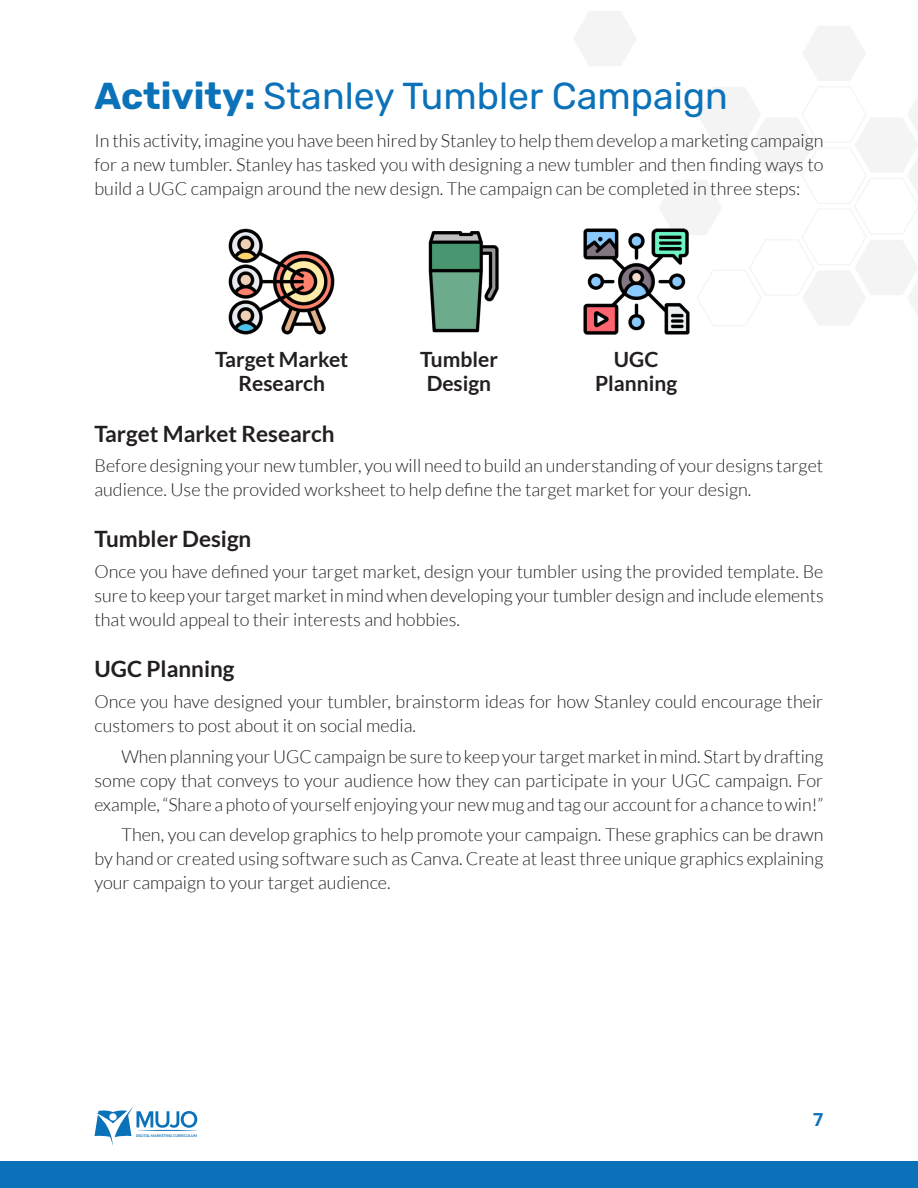
<style>
.page{position:relative;width:918px;height:1188px;background:#fff}
.page>*{position:absolute;margin:0;border:0;box-sizing:border-box;transform-origin:0 0}
.Head_2{font:37.5px "Rubik";color:#0b72ba}
.Head_4{font:700 22.5px "Lato";color:#231f20}
.Body_Copy{font:700 21px/24px "Lato";color:#231f20;text-align:center}
.Body_Copy-2{font:300 18px/24px "Lato";color:#231f20;text-align:justify}
.Body_copy_indent{font:300 18px/24px "Lato";color:#231f20;text-align:justify}
.t1{font:700 18px "Open Sans";color:#0b72ba}
.t2{font:700 3.6px "Lato";color:#0b72ba}
.s1{font-weight:700}
</style>
<div class="page">
<div style="left:0;top:1161px;width:918px;height:27px;background:#0b72ba"></div>
<svg style="left:94px;top:1106px;width:103px;height:40px"></svg>
<svg style="left:574px;top:11px;width:62px;height:55px"></svg>
<svg style="left:659px;top:26px;width:259px;height:300px"></svg>
<img style="left:583px;top:227px;width:107px;height:108px">
<img style="left:428px;top:231px;width:71px;height:102px">
<img style="left:228px;top:228px;width:107px;height:107px">
<p class="Head_2" style="left:94px;top:75px;width:635px"><span class="s1">Activity:</span> Stanley Tumbler Campaign</p>
<p class="Body_Copy-2" style="left:94px;top:128px;width:731px">In this activity, imagine you have been hired by Stanley to help them develop a marketing campaign for a new tumbler. Stanley has tasked you with designing a new tumbler and then finding ways to build a UGC campaign around the new design. The campaign can be completed in three steps:</p>
<p class="Body_Copy" style="left:215px;top:347px;width:135px">Target Market<br>Research</p>
<p class="Body_Copy" style="left:420px;top:347px;width:79px">Tumbler<br>Design</p>
<p class="Body_Copy" style="left:595px;top:347px;width:84px">UGC<br>Planning</p>
<p class="Head_4" style="left:94px;top:421px;width:242px">Target Market Research</p>
<p class="Body_Copy-2" style="left:94px;top:454px;width:730px">Before designing your new tumbler, you will need to build an understanding of your designs target audience. Use the provided worksheet to help define the target market for your design.</p>
<p class="Head_4" style="left:94px;top:526px;width:158px">Tumbler Design</p>
<p class="Body_Copy-2" style="left:94px;top:560px;width:731px">Once you have defined your target market, design your tumbler using the provided template. Be sure to keep your target market in mind when developing your tumbler design and include elements that would appeal to their interests and hobbies.</p>
<p class="Head_4" style="left:94px;top:656px;width:142px">UGC Planning</p>
<p class="Body_Copy-2" style="left:94px;top:689px;width:730px">Once you have designed your tumbler, brainstorm ideas for how Stanley could encourage their customers to post about it on social media.</p>
<p class="Body_copy_indent" style="left:94px;top:744px;width:730px;text-indent:27px">When planning your UGC campaign be sure to keep your target market in mind. Start by drafting some copy that conveys to your audience how they can participate in your UGC campaign. For example, “Share a photo of yourself enjoying your new mug and tag our account for a chance to win!”</p>
<p class="Body_copy_indent" style="left:94px;top:823px;width:730px;text-indent:27px">Then, you can develop graphics to help promote your campaign. These graphics can be drawn by hand or created using software such as Canva. Create at least three unique graphics explaining your campaign to your target audience.</p>
<p class="t2" style="left:136px;top:1133px;width:63px">DIGITAL MARKETING CURRICULUM</p>
<p class="t1" style="left:813px;top:1107px;width:12px">7</p>
</div>
